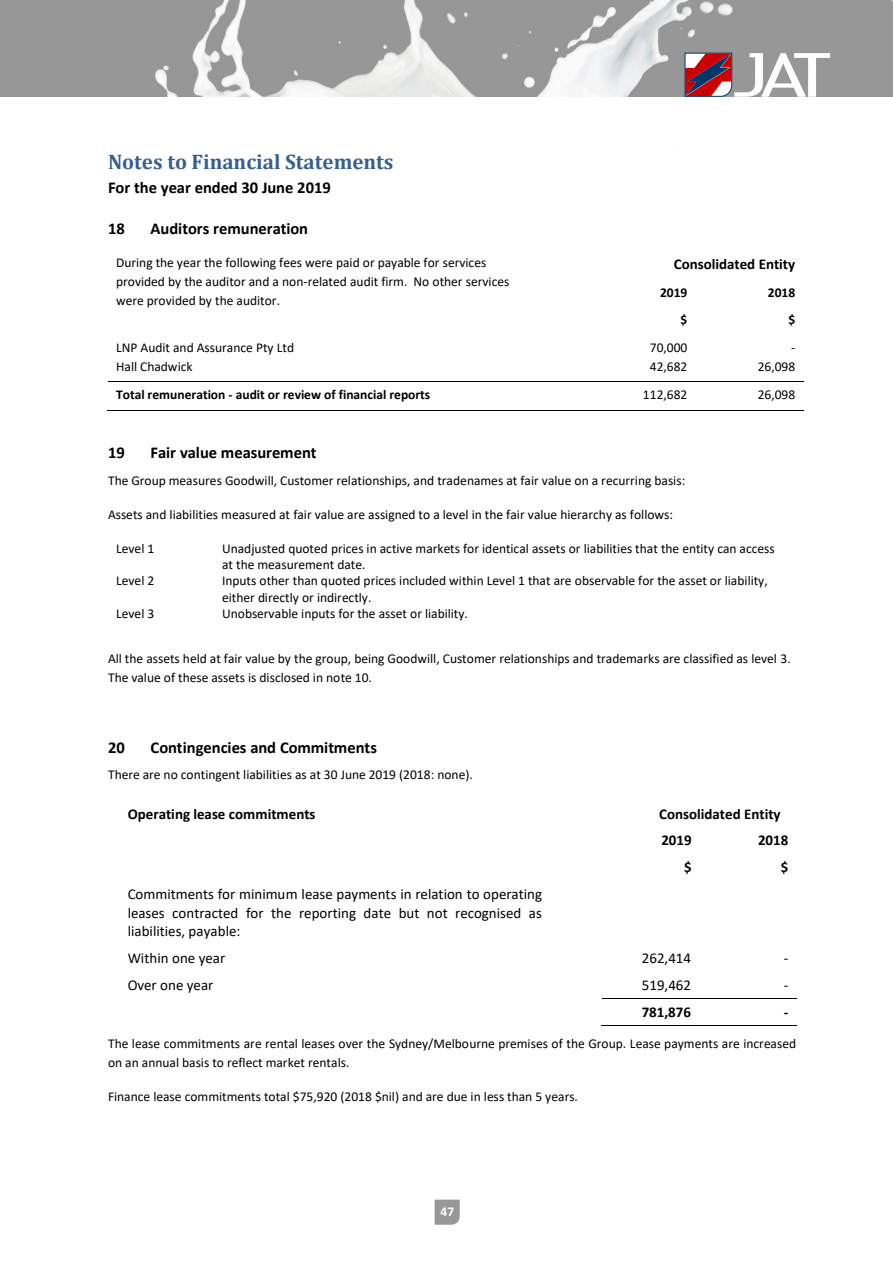
<style>
.page{position:relative;width:893px;height:1263px;background:#fff}
.page>*{position:absolute;margin:0;border:0;box-sizing:border-box;transform-origin:0 0}
.t1{font:700 21px "Cambria";color:#365f91}
.t2{font:700 16.5px "Calibri";color:#000}
.t3{font:15px/18.3px "Calibri";color:#000;text-align:justify}
.t4{font:700 15px/26.8px "Calibri";color:#000}
.t5{font:13.5px/19px "Calibri";color:#000}
.t6{font:700 13.5px "Calibri";color:#000}
.t7{font:700 13.5px "Calibri";color:#fff}
</style>
<div class="page">
<img style="left:0;top:0;width:893px;height:97px">
<svg style="left:684px;top:52px;width:146px;height:45px"></svg>
<svg style="left:435px;top:1199px;width:25px;height:26px"></svg>
<hr style="left:108px;top:381px;width:436px;height:1px;background:#000">
<hr style="left:545px;top:381px;width:150px;height:1px;background:#000">
<hr style="left:696px;top:381px;width:108px;height:1px;background:#000">
<hr style="left:107px;top:410px;width:437px;height:1px;background:#000">
<hr style="left:544px;top:410px;width:151px;height:1px;background:#000">
<hr style="left:695px;top:410px;width:109px;height:1px;background:#000">
<hr style="left:602px;top:998px;width:97px;height:1px;background:#000">
<hr style="left:700px;top:998px;width:97px;height:1px;background:#000">
<hr style="left:601px;top:1025px;width:98px;height:1px;background:#000">
<hr style="left:699px;top:1025px;width:98px;height:1px;background:#000">
<p class="t1" style="left:108px;top:147px;width:287px">Notes to Financial Statements</p>
<p class="t2" style="left:108px;top:175px;width:224px">For the year ended 30 June 2019</p>
<p class="t2" style="left:108px;top:217px;width:18px">18</p>
<p class="t2" style="left:151px;top:217px;width:159px">Auditors remuneration</p>
<p class="t5" style="left:116px;top:253px;width:395px">During the year the following fees were paid or payable for services provided by the auditor and a non-related audit firm. No other services were provided by the auditor.</p>
<p class="t4" style="left:674px;top:250px;width:123px">Consolidated Entity</p>
<p class="t6" style="left:660px;top:283px;width:29px">2019</p>
<p class="t6" style="left:768px;top:283px;width:29px">2018</p>
<p class="t6" style="left:681px;top:310px;width:8px">$</p>
<p class="t6" style="left:788px;top:310px;width:8px">$</p>
<p class="t5" style="left:116px;top:338px;width:179px">LNP Audit and Assurance Pty Ltd<br>Hall Chadwick</p>
<p class="t5" style="left:650px;top:338px;width:39px">70,000<br>42,682</p>
<p class="t5" style="left:758px;top:338px;width:39px;text-align:right">-<br>26,098</p>
<p class="t6" style="left:116px;top:385px;width:316px">Total remuneration - audit or review of financial reports</p>
<p class="t5" style="left:643px;top:385px;width:46px">112,682</p>
<p class="t5" style="left:758px;top:385px;width:39px">26,098</p>
<p class="t2" style="left:108px;top:441px;width:18px">19</p>
<p class="t2" style="left:151px;top:441px;width:168px">Fair value measurement</p>
<p class="t5" style="left:108px;top:470px;width:579px">The Group measures Goodwill, Customer relationships, and tradenames at fair value on a recurring basis:</p>
<p class="t5" style="left:108px;top:504px;width:567px">Assets and liabilities measured at fair value are assigned to a level in the fair value hierarchy as follows:</p>
<p class="t5" style="left:116px;top:538px;width:40px">Level 1</p>
<p class="t5" style="left:222px;top:539px;width:554px;line-height:16.5px">Unadjusted quoted prices in active markets for identical assets or liabilities that the entity can access at the measurement date.</p>
<p class="t5" style="left:116px;top:571px;width:40px">Level 2</p>
<p class="t5" style="left:222px;top:572px;width:547px;line-height:16.5px">Inputs other than quoted prices included within Level 1 that are observable for the asset or liability, either directly or indirectly.</p>
<p class="t5" style="left:116px;top:604px;width:40px">Level 3</p>
<p class="t5" style="left:222px;top:604px;width:247px">Unobservable inputs for the asset or liability.</p>
<p class="t5" style="left:108px;top:648px;width:684px">All the assets held at fair value by the group, being Goodwill, Customer relationships and trademarks are classified as level 3.<br>The value of these assets is disclosed in note 10.</p>
<p class="t2" style="left:108px;top:735px;width:18px">20</p>
<p class="t2" style="left:151px;top:735px;width:228px">Contingencies and Commitments</p>
<p class="t5" style="left:108px;top:765px;width:366px">There are no contingent liabilities as at 30 June 2019 (2018: none).</p>
<p class="t4" style="left:128px;top:800px;width:189px">Operating lease commitments</p>
<p class="t4" style="left:659px;top:800px;width:123px">Consolidated Entity<br>2019</p>
<p class="t4" style="left:758px;top:827px;width:32px">2018</p>
<p class="t4" style="left:684px;top:854px;width:9px">$</p>
<p class="t4" style="left:781px;top:854px;width:9px">$</p>
<p class="t3" style="left:128px;top:885px;width:416px">Commitments for minimum lease payments in relation to operating leases contracted for the reporting date but not recognised as liabilities, payable:</p>
<p class="t3" style="left:128px;top:948px;width:99px">Within one year</p>
<p class="t3" style="left:642px;top:948px;width:51px">262,414</p>
<p class="t3" style="left:784px;top:948px;width:6px">-</p>
<p class="t3" style="left:128px;top:975px;width:87px">Over one year</p>
<p class="t3" style="left:642px;top:975px;width:51px">519,462</p>
<p class="t3" style="left:784px;top:975px;width:6px">-</p>
<p class="t4" style="left:642px;top:999px;width:51px">781,876</p>
<p class="t4" style="left:784px;top:999px;width:6px">-</p>
<p class="t5" style="left:108px;top:1034px;width:690px">The lease commitments are rental leases over the Sydney/Melbourne premises of the Group. Lease payments are increased on an annual basis to reflect market rentals.</p>
<p class="t5" style="left:108px;top:1087px;width:471px">Finance lease commitments total $75,920 (2018 $nil) and are due in less than 5 years.</p>
<p class="t7" style="left:440px;top:1202px;width:15px">47</p>
</div>
